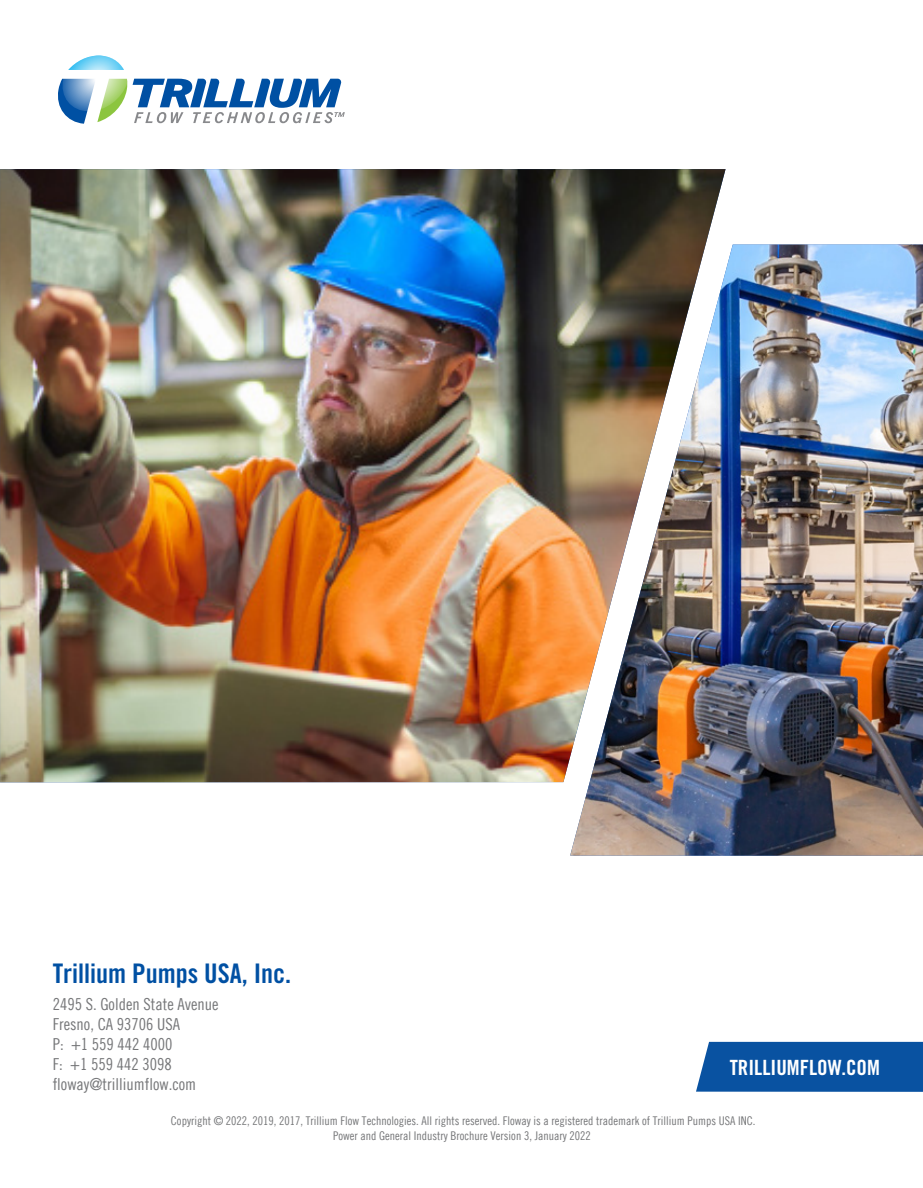
<style>
.page{position:relative;width:923px;height:1188px;background:#fff}
.page>*{position:absolute;margin:0;border:0;box-sizing:border-box;transform-origin:0 0}
.t1{font:27px "Trade Gothic Bold Cond Twenty";color:#0050a3}
.t2{font:21px "Trade Gothic Bold Cond Twenty";color:#fff}
.t3{font:16.5px/19.8px "Trade Gothic Cond Eighteen";color:#757678}
.t4{font:12px/14.4px "Trade Gothic Cond Eighteen";color:#757678;text-align:center}
</style>
<div class="page">
<img style="left:0;top:169px;width:725px;height:613px">
<img style="left:570px;top:245px;width:352px;height:611px">
<div style="left:696px;top:1042px;width:226px;height:50px;background:#0952a1"></div>
<svg style="left:58px;top:55px;width:287px;height:69px"></svg>
<h1 class="t1" style="left:53px;top:957px;width:240px">Trillium Pumps USA, Inc.</h1>
<h3 class="t3" style="left:53px;top:994px;width:167px">2495 S. Golden State Avenue<br>Fresno, CA 93706 USA<br>P: +1 559 442 4000<br>F: +1 559 442 3098 floway@trilliumflow.com</h3>
<p class="t4" style="left:171px;top:1114px;width:586px">Copyright © 2022, 2019, 2017, Trillium Flow Technologies. All rights reserved. Floway is a registered trademark of Trillium Pumps USA INC.<br>Power and General Industry Brochure Version 3, January 2022</p>
<h2 class="t2" style="left:729px;top:1054px;width:152px">TRILLIUMFLOW.COM</h2>
</div>
